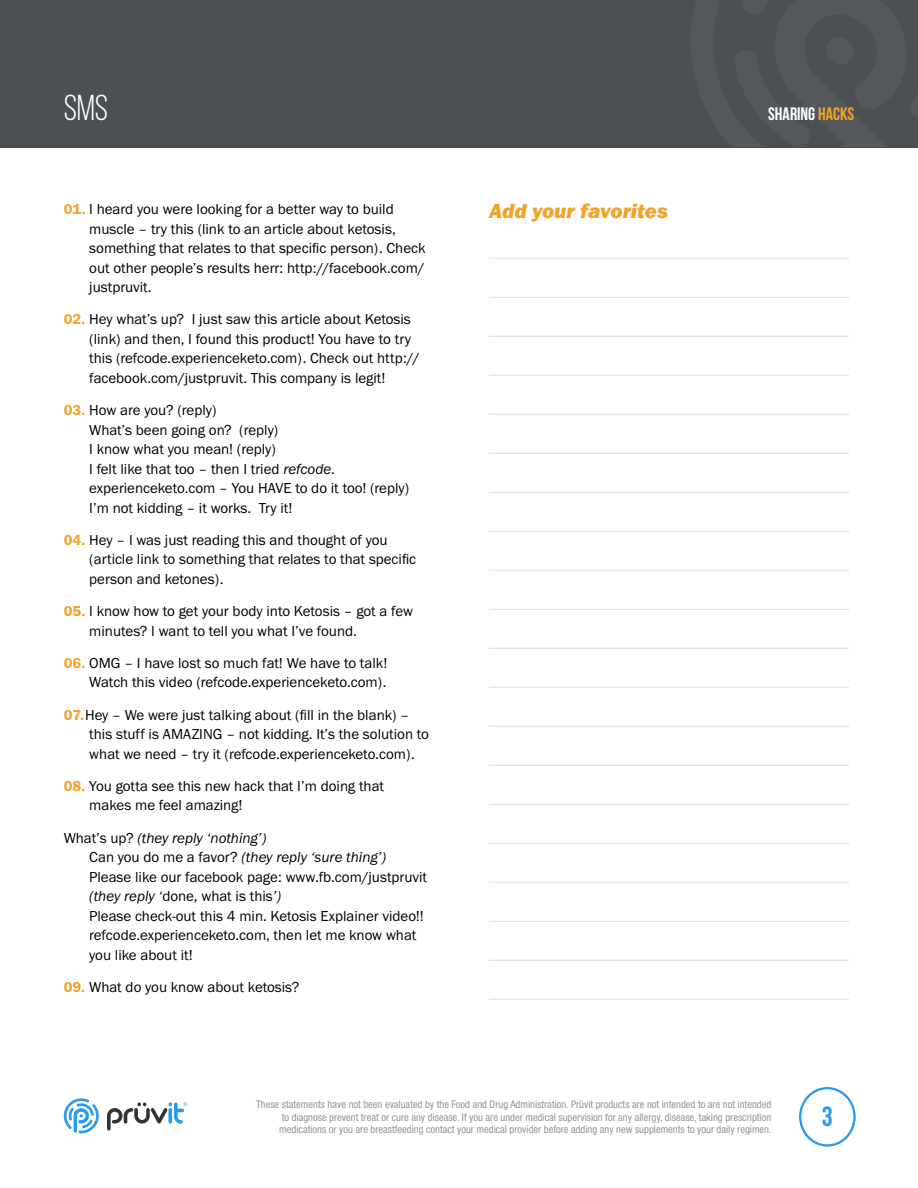
<style>
.page{position:relative;width:918px;height:1188px;background:#fff}
.page>*{position:absolute;margin:0;border:0;box-sizing:border-box;transform-origin:0 0}
.t1{font:36px "Bebas Neue";color:#fff}
.t2{font:700 27.75px "Bebas Neue";color:#2a9af1}
.t3{font:21px "Franklin Gothic URW Hea Ita";color:#f1a22a}
.t4{font:700 18px "Bebas Neue";color:#fff}
.t5{font:15px/19.5px "Franklin Gothic URW Boo";color:#000}
.t6{font:15px/19.5px "Franklin Gothic URW Boo Ita";color:#000}
.t7{font:12px "Franklin Gothic URW Boo";color:#d6d6d6}
.t8{font:condensed 10.5px/12.6px "Helvetica Neue LT Std";color:#939598;text-align:justify}
.s1{font-family:"Franklin Gothic URW Dem";color:#f1a22a}
.s2{font-family:"Franklin Gothic URW Boo Ita"}
.s3{font-family:"Franklin Gothic URW Boo"}
.s4{color:#f1a22a}
</style>
<div class="page">
<div style="left:0;top:0;width:918px;height:147px;background:#4d5053"></div>
<div style="left:799px;top:1087px;width:57px;height:60px;border:2px solid #2a9af1;border-radius:50%"></div>
<svg style="left:64px;top:1098px;width:35px;height:35px"></svg>
<svg style="left:107px;top:1102px;width:80px;height:29px"></svg>
<h1 class="t1" style="left:64px;top:88px;width:46px">SMS</h1>
<p class="t5" style="left:89px;top:199px;width:338px;text-indent:-26px"><span class="s1">01.</span> I heard you were looking for a better way to build muscle – try this (link to an article about ketosis, something that relates to that specific person). Check out other people’s results herr: http://facebook.com/ justpruvit.</p>
<p class="t5" style="left:89px;top:309px;width:332px;text-indent:-26px"><span class="s1">02.</span> Hey what’s up? I just saw this article about Ketosis (link) and then, I found this product! You have to try this (refcode.experienceketo.com). Check out http:// facebook.com/justpruvit. This company is legit!</p>
<p class="t5" style="left:89px;top:400px;width:321px;text-indent:-26px"><span class="s1">03.</span> How are you? (reply)<br>What’s been going on? (reply)<br>I know what you mean! (reply)<br>I felt like that too – then I tried <span class="s2">refcode</span>. experienceketo.com – You HAVE to do it too! (reply)<br>I’m not kidding – it works. Try it!</p>
<p class="t5" style="left:89px;top:530px;width:328px;text-indent:-26px"><span class="s1">04.</span> Hey – I was just reading this and thought of you (article link to something that relates to that specific person and ketones).</p>
<p class="t5" style="left:89px;top:601px;width:325px;text-indent:-26px"><span class="s1">05.</span> I know how to get your body into Ketosis – got a few minutes? I want to tell you what I’ve found.</p>
<p class="t5" style="left:64px;top:653px;width:325px;text-align:right"><span class="s1">06.</span> OMG – I have lost so much fat! We have to talk!<br>Watch this video (refcode.experienceketo.com).</p>
<p class="t5" style="left:89px;top:705px;width:341px;text-indent:-26px"><span class="s1">07.</span>Hey – We were just talking about (fill in the blank) – this stuff is AMAZING – not kidding. It’s the solution to what we need – try it (refcode.experienceketo.com).</p>
<p class="t5" style="left:89px;top:776px;width:296px;text-indent:-26px"><span class="s1">08.</span> You gotta see this new hack that I’m doing that makes me feel amazing!</p>
<p class="t6" style="left:89px;top:828px;width:299px;text-indent:-26px"><span class="s3">What’s up?</span> (they reply ‘nothing’)<br><span class="s3">Can you do me a favor?</span> (they reply ‘sure thing’)</p>
<p class="t5" style="left:89px;top:867px;width:339px">Please like our facebook page: www.fb.com/justpruvit <span class="s2">(they reply ‘</span>done, what is this<span class="s2">’)<br></span>Please check-out this 4 min. Ketosis Explainer video!! refcode.experienceketo.com, then let me know what you like about it!</p>
<p class="t5" style="left:64px;top:977px;width:237px"><span class="s1">09.</span> What do you know about ketosis?</p>
<p class="t4" style="left:768px;top:104px;width:88px">SHARING <span class="s4">HACKS</span></p>
<h3 class="t3" style="left:489px;top:197px;width:180px">Add your favorites</h3>
<p class="t7" style="left:489px;top:246px;width:361px">____________________________________________________________</p>
<p class="t7" style="left:489px;top:285px;width:361px">____________________________________________________________</p>
<p class="t7" style="left:489px;top:324px;width:361px">____________________________________________________________</p>
<p class="t7" style="left:489px;top:363px;width:361px">____________________________________________________________</p>
<p class="t7" style="left:489px;top:402px;width:361px">____________________________________________________________</p>
<p class="t7" style="left:489px;top:441px;width:361px">____________________________________________________________</p>
<p class="t7" style="left:489px;top:480px;width:361px">____________________________________________________________</p>
<p class="t7" style="left:489px;top:519px;width:361px">____________________________________________________________</p>
<p class="t7" style="left:489px;top:558px;width:361px">____________________________________________________________</p>
<p class="t7" style="left:489px;top:597px;width:361px">____________________________________________________________</p>
<p class="t7" style="left:489px;top:636px;width:361px">____________________________________________________________</p>
<p class="t7" style="left:489px;top:675px;width:361px">____________________________________________________________</p>
<p class="t7" style="left:489px;top:714px;width:361px">____________________________________________________________</p>
<p class="t7" style="left:489px;top:753px;width:361px">____________________________________________________________</p>
<p class="t7" style="left:489px;top:792px;width:361px">____________________________________________________________</p>
<p class="t7" style="left:489px;top:831px;width:361px">____________________________________________________________</p>
<p class="t7" style="left:489px;top:870px;width:361px">____________________________________________________________</p>
<p class="t7" style="left:489px;top:909px;width:361px">____________________________________________________________</p>
<p class="t7" style="left:489px;top:948px;width:361px">____________________________________________________________</p>
<p class="t7" style="left:489px;top:987px;width:361px">____________________________________________________________</p>
<p class="t8" style="left:279px;top:1098px;width:494px;text-indent:-23px">These statements have not been evaluated by the Food and Drug Administration. Prüvit products are not intended to are not intended to diagnose prevent treat or cure any disease. If you are under medical supervision for any allergy, disease, taking prescription medications or you are breastfeeding contact your medical provider before adding any new supplements to your daily regimen.</p>
<h2 class="t2" style="left:822px;top:1101px;width:12px">3</h2>
</div>
